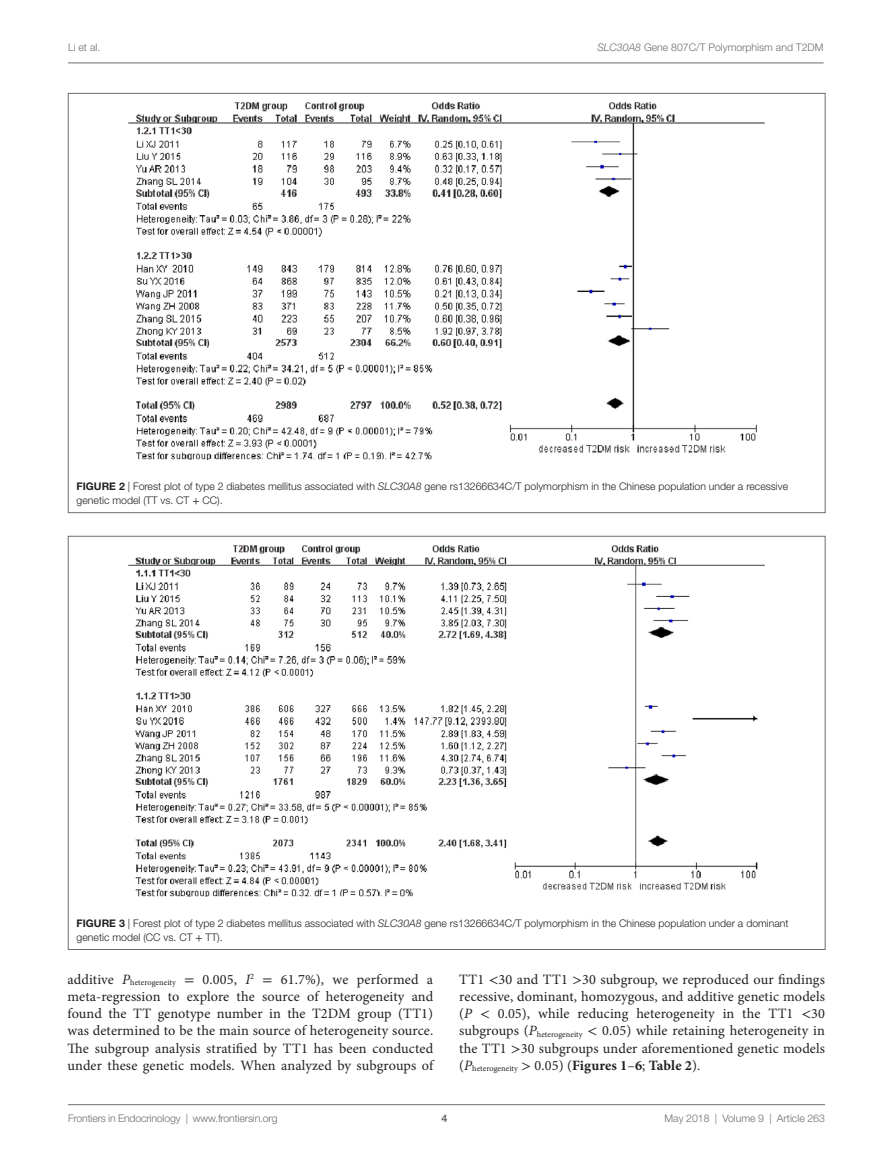
<style>
.page{position:relative;width:893px;height:1170px;background:#fff}
.page>*{position:absolute;margin:0;border:0;box-sizing:border-box;transform-origin:0 0}
.t1{font:14.25px/17.2px "Minion Pro";letter-spacing:.005em;color:#231f20;text-align:justify}
.t2{font:300 10.5px/14.2px "Helvetica Neue LT Std";color:#231f20}
.t3{font:300 10.5px "Helvetica Neue LT Std";color:#6c6d70}
.t4{font:700 10.5px "Helvetica Neue LT Std";color:#231f20}
.t5{font:700 10.5px "Helvetica Neue LT Std";color:#6c6d70}
.s1{font-style:italic}
.s2{font-weight:700}
.s3{font-family:"STIX General";font-weight:400}
.s4{font-family:"STIX General"}
</style>
<div class="page">
<img style="left:128px;top:102px;width:637px;height:358px">
<hr style="left:68px;top:63px;width:756px;height:1px;background:#6c6d70">
<hr style="left:68px;top:1104px;width:757px;height:1px;background:#6c6d70">
<img style="left:128px;top:545px;width:637px;height:351px">
<p class="t3" style="left:68px;top:41px;width:34px">Li et al.</p>
<p class="t3" style="left:597px;top:41px;width:228px"><span class="s1">SLC30A8</span> Gene 807C/T Polymorphism and T2DM</p>
<p class="t2" style="left:77px;top:479px;width:713px;text-indent:33px"><span class="s2">E 2</span> | Forest plot of type 2 diabetes mellitus associated with <span class="s1">SLC30A8</span> gene rs13266634C/T polymorphism in the Chinese population under a recessive genetic model (TT vs. CT <span class="s3">+</span> CC).</p>
<p class="t4" style="left:77px;top:479px;width:18px">FIGUR</p>
<p class="t2" style="left:77px;top:915px;width:714px;text-indent:33px"><span class="s2">E 3</span> | Forest plot of type 2 diabetes mellitus associated with <span class="s1">SLC30A8</span> gene rs13266634C/T polymorphism in the Chinese population under a dominant genetic model (CC vs. CT <span class="s3">+</span> TT).</p>
<p class="t1" style="left:68px;top:970px;width:367px">additive <span class="s1">P</span><sub>heterogeneity</sub> <span class="s4">=</span> 0.005, <span class="s1">I</span><sup>2</sup> <span class="s4">=</span> 61.7%), we performed a meta-regression to explore the source of heterogeneity and found the TT genotype number in the T2DM group (TT1) was determined to be the main source of heterogeneity source.<br>The subgroup analysis stratified by TT1 has been conducted under these genetic models. When analyzed by subgroups of</p>
<p class="t1" style="left:459px;top:970px;width:367px">TT1 <span class="s4">&lt;</span>30 and TT1 <span class="s4">&gt;</span>30 subgroup, we reproduced our findings recessive, dominant, homozygous, and additive genetic models (<span class="s1">P</span> <span class="s4">&lt;</span> 0.05), while reducing heterogeneity in the TT1 <span class="s4">&lt;</span>30 subgroups (<span class="s1">P</span><sub>heterogeneity</sub> <span class="s4">&lt;</span> 0.05) while retaining heterogeneity in the TT1 <span class="s4">&gt;</span>30 subgroups under aforementioned genetic models (<span class="s1">P</span><sub>heterogeneity</sub> <span class="s4">&gt;</span> 0.05) (<span class="s2">Figures 1</span>–<span class="s2">6</span>; <span class="s2">Table 2</span>).</p>
<p class="t4" style="left:77px;top:916px;width:18px">FIGUR</p>
<p class="t3" style="left:68px;top:1111px;width:211px">Frontiers in Endocrinology | www.frontiersin.org</p>
<p class="t3" style="left:664px;top:1111px;width:162px">May 2018 | Volume 9 | Article 263</p>
<p class="t5" style="left:441px;top:1111px;width:7px">4</p>
</div>
